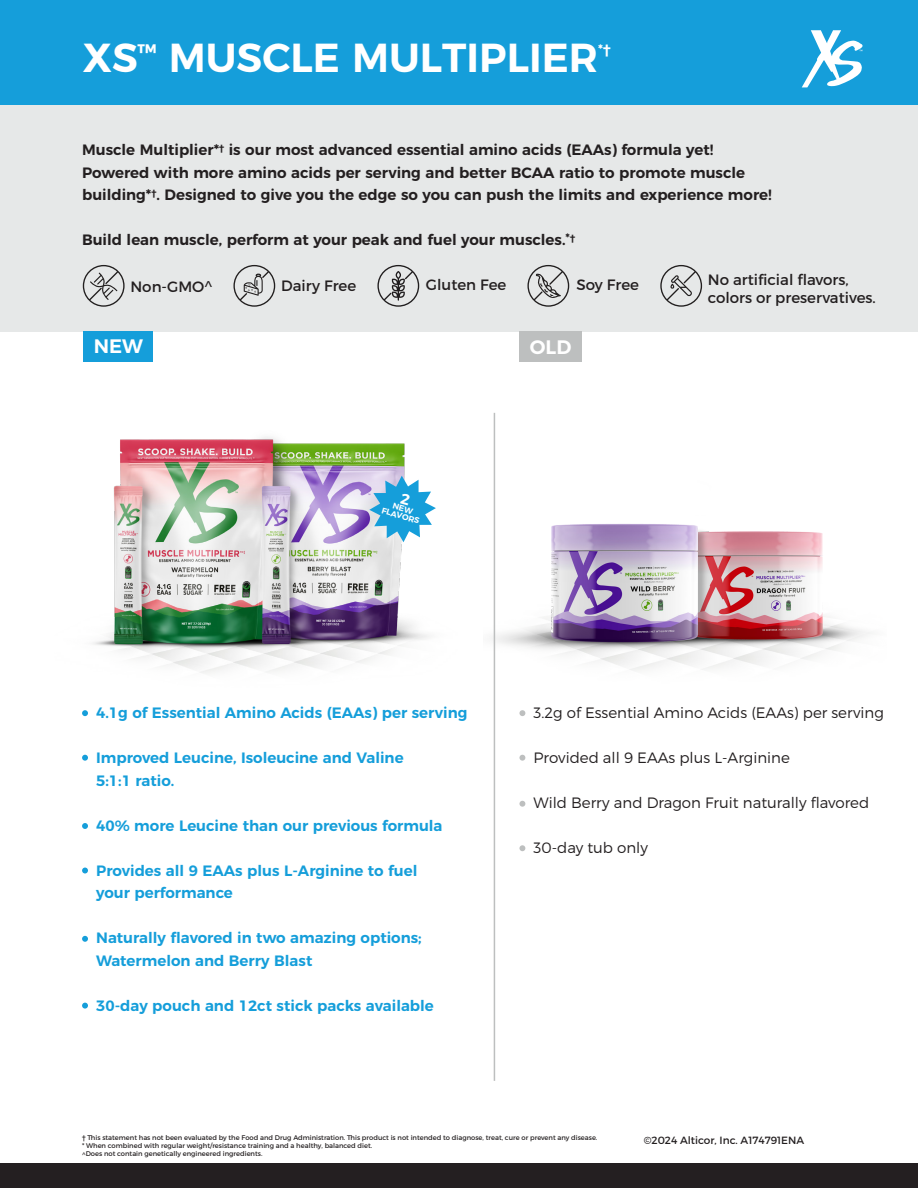
<style>
.page{position:relative;width:918px;height:1188px;background:#fff}
.page>*{position:absolute;margin:0;border:0;box-sizing:border-box;transform-origin:0 0}
.t1{font:600 40.5px "Montserrat";color:#fff}
.t2{font:600 19.5px "Montserrat";color:#fff}
.t3{font:600 15px/22.5px "Montserrat";color:#159eda}
.t4{font:600 15px/22.5px "Montserrat";color:#231f20}
.t5{font:300 15px "Montserrat";color:#231f20}
.t6{font:15px "Montserrat";color:#231f20}
.t7{font:600 13.5px "Montserrat";color:#fff}
.t8{font:10.5px "Montserrat";color:#231f20}
.t9{font:600 8.25px "Montserrat";color:#fff}
.t10{font:6.75px "Montserrat";color:#231f20}
</style>
<div class="page">
<div style="left:0;top:0;width:918px;height:105px;background:#159eda"></div>
<div style="left:0;top:105px;width:918px;height:227px;background:#e6e8e8"></div>
<img style="left:93px;top:437px;width:336px;height:237px">
<img style="left:492px;top:422px;width:379px;height:266px">
<div style="left:0;top:1163px;width:918px;height:25px;background:#241f21"></div>
<div style="left:83px;top:332px;width:70px;height:30px;background:#159eda"></div>
<div style="left:519px;top:332px;width:63px;height:30px;background:#bdbfbf"></div>
<svg style="left:802px;top:30px;width:61px;height:57px"></svg>
<hr style="left:494px;top:413px;width:1px;height:668px;background:#bdbfbf">
<svg style="left:82px;top:710px;width:6px;height:6px"></svg>
<svg style="left:519px;top:710px;width:6px;height:6px"></svg>
<svg style="left:82px;top:755px;width:6px;height:6px"></svg>
<svg style="left:519px;top:755px;width:6px;height:6px"></svg>
<svg style="left:82px;top:823px;width:6px;height:6px"></svg>
<svg style="left:519px;top:801px;width:6px;height:6px"></svg>
<svg style="left:519px;top:845px;width:6px;height:6px"></svg>
<svg style="left:82px;top:868px;width:6px;height:5px"></svg>
<svg style="left:82px;top:936px;width:6px;height:6px"></svg>
<svg style="left:82px;top:1003px;width:6px;height:6px"></svg>
<svg style="left:660px;top:265px;width:42px;height:42px"></svg>
<svg style="left:527px;top:265px;width:42px;height:42px"></svg>
<svg style="left:377px;top:265px;width:42px;height:42px"></svg>
<svg style="left:233px;top:265px;width:42px;height:42px"></svg>
<svg style="left:83px;top:265px;width:42px;height:42px"></svg>
<svg style="left:369px;top:476px;width:67px;height:66px"></svg>
<p class="t1" style="left:83px;top:25px;width:517px">XS<sup>™</sup> MUSCLE MULTIPLIER</p>
<p class="t7" style="left:598px;top:38px;width:14px">*†</p>
<p class="t4" style="left:82px;top:137px;width:691px">Muscle Multiplier*<sup>†</sup> is our most advanced essential amino acids (EAAs) formula yet!<br>Powered with more amino acids per serving and better BCAA ratio to promote muscle building*<sup>†</sup>. Designed to give you the edge so you can push the limits and experience more!</p>
<p class="t4" style="left:82px;top:227px;width:495px">Build lean muscle, perform at your peak and fuel your muscles.<sup>*</sup><sup>†</sup></p>
<p class="t6" style="left:130px;top:277px;width:84px">Non-GMO^</p>
<p class="t6" style="left:281px;top:277px;width:76px">Dairy Free</p>
<p class="t6" style="left:426px;top:275px;width:82px">Gluten Fee</p>
<p class="t6" style="left:577px;top:275px;width:64px">Soy Free</p>
<p class="t2" style="left:94px;top:331px;width:51px">NEW</p>
<p class="t2" style="left:530px;top:331px;width:43px">OLD</p>
<p class="t9" style="left:384px;top:504px;width:41px;rotate:16deg">FLAVORS</p>
<p class="t6" style="left:708px;top:270px;width:142px">No artificial flavors,</p>
<p class="t6" style="left:708px;top:288px;width:169px">colors or preservatives.</p>
<p class="t3" style="left:96px;top:701px;width:373px">4.1g of Essential Amino Acids (EAAs) per serving</p>
<p class="t3" style="left:96px;top:746px;width:309px">Improved Leucine, Isoleucine and Valine<br>5:1:1 ratio.</p>
<p class="t3" style="left:96px;top:813px;width:348px">40% more Leucine than our previous formula</p>
<p class="t3" style="left:96px;top:858px;width:323px">Provides all 9 EAAs plus L-Arginine to fuel your performance</p>
<p class="t3" style="left:96px;top:926px;width:327px">Naturally flavored in two amazing options;<br>Watermelon and Berry Blast</p>
<p class="t3" style="left:96px;top:993px;width:339px">30-day pouch and 12ct stick packs available</p>
<p class="t5" style="left:534px;top:704px;width:352px">3.2g of Essential Amino Acids (EAAs) per serving</p>
<p class="t5" style="left:534px;top:749px;width:258px">Provided all 9 EAAs plus L-Arginine</p>
<p class="t5" style="left:534px;top:794px;width:337px">Wild Berry and Dragon Fruit naturally flavored</p>
<p class="t5" style="left:534px;top:839px;width:116px">30-day tub only</p>
<p class="t10" style="left:82px;top:1133px;width:517px">† This statement has not been evaluated by the Food and Drug Administration. This product is not intended to diagnose, treat, cure or prevent any disease.</p>
<p class="t10" style="left:82px;top:1141px;width:292px">* When combined with regular weight/resistance training and a healthy, balanced diet.</p>
<p class="t10" style="left:82px;top:1150px;width:182px">^Does not contain genetically engineered ingredients.</p>
<p class="t8" style="left:644px;top:1134px;width:162px">©2024 Alticor, Inc. A174791ENA</p>
</div>
